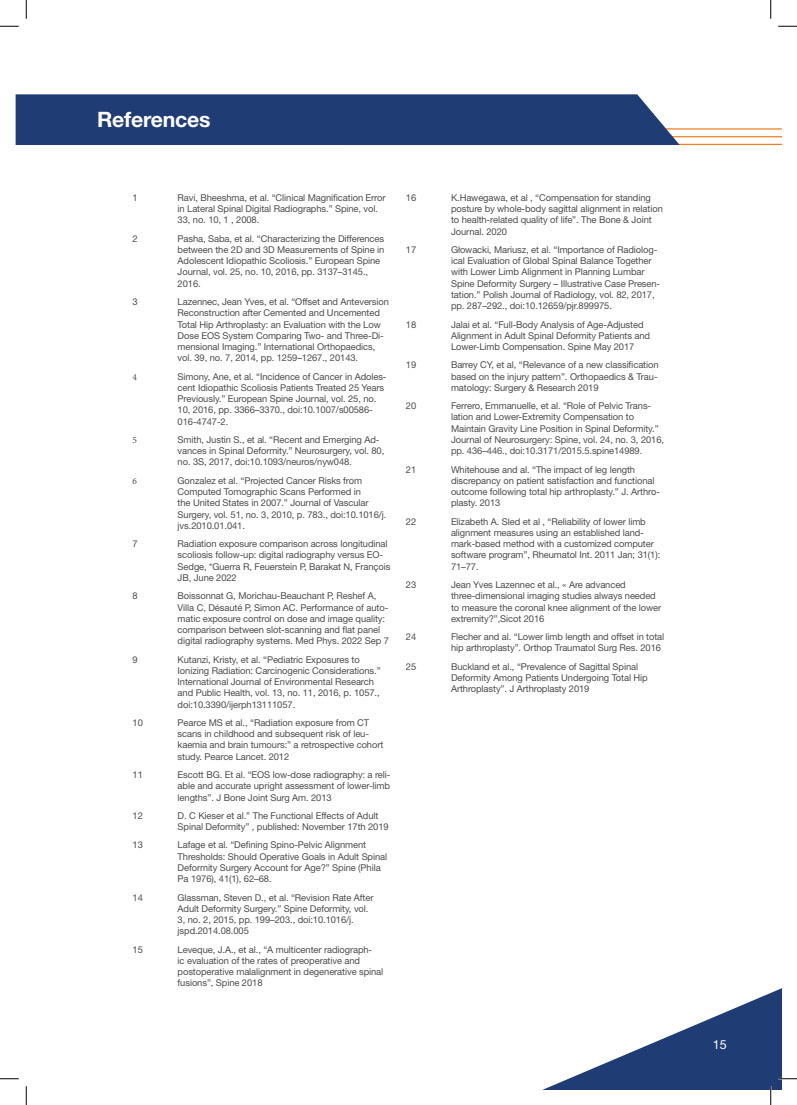
<style>
.page{position:relative;width:797px;height:1105px;background:#fff}
.page>*{position:absolute;margin:0;border:0;box-sizing:border-box;transform-origin:0 0}
.t1{font:700 21.25px "Helvetica Neue LT Std";letter-spacing:-.01em;color:#fff}
.t2{font:12.5px "Helvetica Neue LT Std";color:#fff}
.t3{font:9.38px/11.2px "Helvetica Neue LT Std";letter-spacing:-.01em;color:#4b4c4d}
.t4{font:9.38px "Minion Pro";color:#4b4c4d}
</style>
<div class="page">
<svg style="left:544px;top:988px;width:237px;height:101px"></svg>
<hr style="left:343px;top:144px;width:438px;height:1px;background:#ee8022">
<hr style="left:343px;top:136px;width:438px;height:1px;background:#ee8022">
<hr style="left:343px;top:128px;width:438px;height:2px;background:#ee8022">
<div style="left:16px;top:94px;width:663px;height:51px;background:#203c74"></div>
<svg style="left:0;top:25px;width:19px;height:2px"></svg>
<svg style="left:778px;top:25px;width:19px;height:2px"></svg>
<svg style="left:0;top:1078px;width:19px;height:1px"></svg>
<svg style="left:778px;top:1078px;width:19px;height:1px"></svg>
<svg style="left:25px;top:0;width:2px;height:19px"></svg>
<svg style="left:25px;top:1086px;width:2px;height:19px"></svg>
<svg style="left:770px;top:0;width:1px;height:19px"></svg>
<svg style="left:770px;top:1086px;width:1px;height:19px"></svg>
<h1 class="t1" style="left:97px;top:107px;width:115px">References</h1>
<p class="t3" style="left:133px;top:192px;width:7px">1</p>
<p class="t3" style="left:178px;top:192px;width:209px">Ravi, Bheeshma, et al. “Clinical Magnification Error in Lateral Spinal Digital Radiographs.” Spine, vol.<br>33, no. 10, 1 , 2008.</p>
<p class="t3" style="left:133px;top:233px;width:7px">2</p>
<p class="t3" style="left:178px;top:233px;width:208px">Pasha, Saba, et al. “Characterizing the Differences between the 2D and 3D Measurements of Spine in Adolescent Idiopathic Scoliosis.” European Spine Journal, vol. 25, no. 10, 2016, pp. 3137–3145., 2016.</p>
<p class="t3" style="left:133px;top:296px;width:7px">3</p>
<p class="t3" style="left:178px;top:296px;width:213px">Lazennec, Jean Yves, et al. “Offset and Anteversion Reconstruction after Cemented and Uncemented Total Hip Arthroplasty: an Evaluation with the Low Dose EOS System Comparing Two- and Three-Di&shy;mensional Imaging.” International Orthopaedics, vol. 39, no. 7, 2014, pp. 1259–1267., 20143.</p>
<p class="t4" style="left:133px;top:370px;width:6px">4</p>
<p class="t3" style="left:178px;top:370px;width:210px">Simony, Ane, et al. “Incidence of Cancer in Adoles&shy;cent Idiopathic Scoliosis Patients Treated 25 Years Previously.” European Spine Journal, vol. 25, no.<br>10, 2016, pp. 3366–3370., doi:10.1007/s00586- 016-4747-2.</p>
<p class="t4" style="left:133px;top:434px;width:6px">5</p>
<p class="t3" style="left:178px;top:434px;width:208px">Smith, Justin S., et al. “Recent and Emerging Ad&shy;vances in Spinal Deformity.” Neurosurgery, vol. 80, no. 3S, 2017, doi:10.1093/neuros/nyw048.</p>
<p class="t4" style="left:133px;top:474px;width:6px">6</p>
<p class="t3" style="left:178px;top:475px;width:210px">Gonzalez et al. “Projected Cancer Risks from Computed Tomographic Scans Performed in<br>the United States in 2007.” Journal of Vascular Surgery, vol. 51, no. 3, 2010, p. 783., doi:10.1016/j. jvs.2010.01.041.</p>
<p class="t3" style="left:133px;top:538px;width:7px">7</p>
<p class="t3" style="left:178px;top:538px;width:214px">Radiation exposure comparison across longitudinal scoliosis follow-up: digital radiography versus EO-Sedge, *Guerra R, Feuerstein P, Barakat N, François JB, June 2022</p>
<p class="t3" style="left:133px;top:590px;width:7px">8</p>
<p class="t3" style="left:178px;top:590px;width:213px">Boissonnat G, Morichau-Beauchant P, Reshef A, Villa C, Désauté P, Simon AC. Performance of auto&shy;matic exposure control on dose and image quality: comparison between slot-scanning and flat panel digital radiography systems. Med Phys. 2022 Sep 7</p>
<p class="t3" style="left:133px;top:653px;width:7px">9</p>
<p class="t3" style="left:178px;top:653px;width:204px">Kutanzi, Kristy, et al. “Pediatric Exposures to Ionizing Radiation: Carcinogenic Considerations.” International Journal of Environmental Research and Public Health, vol. 13, no. 11, 2016, p. 1057., doi:10.3390/ijerph13111057.</p>
<p class="t3" style="left:133px;top:717px;width:12px">10</p>
<p class="t3" style="left:178px;top:717px;width:207px">Pearce MS et al., “Radiation exposure from CT scans in childhood and subsequent risk of leu&shy;kaemia and brain tumours:” a retrospective cohort study. Pearce Lancet. 2012</p>
<p class="t3" style="left:133px;top:769px;width:12px">11</p>
<p class="t3" style="left:178px;top:769px;width:214px;text-align:justify">Escott BG. Et al. “EOS low-dose radiography: a reli&shy;able and accurate upright assessment of lower-limb lengths”. J Bone Joint Surg Am. 2013</p>
<p class="t3" style="left:133px;top:810px;width:12px">12</p>
<p class="t3" style="left:178px;top:810px;width:213px">D. C Kieser et al.” The Functional Effects of Adult<br>Spinal Deformity” , published: November 17th 2019</p>
<p class="t3" style="left:133px;top:839px;width:12px">13</p>
<p class="t3" style="left:178px;top:839px;width:211px">Lafage et al. “Defining Spino-Pelvic Alignment Thresholds: Should Operative Goals in Adult Spinal Deformity Surgery Account for Age?” Spine (Phila Pa 1976), 41(1), 62–68.</p>
<p class="t3" style="left:133px;top:891px;width:12px">14</p>
<p class="t3" style="left:178px;top:891px;width:197px">Glassman, Steven D., et al. “Revision Rate After Adult Deformity Surgery.” Spine Deformity, vol.<br>3, no. 2, 2015, pp. 199–203., doi:10.1016/j. jspd.2014.08.005</p>
<p class="t3" style="left:133px;top:943px;width:12px">15</p>
<p class="t3" style="left:178px;top:943px;width:207px">Leveque, J.A., et al., “A multicenter radiograph-<br>ic evaluation of the rates of preoperative and postoperative malalignment in degenerative spinal fusions”, Spine 2018</p>
<p class="t3" style="left:406px;top:192px;width:12px">16</p>
<p class="t3" style="left:451px;top:192px;width:213px">K.Hawegawa, et al , “Compensation for standing posture by whole-body sagittal alignment in relation to health-related quality of life”. The Bone &amp; Joint Journal. 2020</p>
<p class="t3" style="left:406px;top:244px;width:12px">17</p>
<p class="t3" style="left:451px;top:244px;width:211px">Głowacki, Mariusz, et al. “Importance of Radiolog&shy;ical Evaluation of Global Spinal Balance Together with Lower Limb Alignment in Planning Lumbar Spine Deformity Surgery – Illustrative Case Presen&shy;tation.” Polish Journal of Radiology, vol. 82, 2017, pp. 287–292., doi:10.12659/pjr.899975.</p>
<p class="t3" style="left:406px;top:318px;width:12px">18</p>
<p class="t3" style="left:451px;top:318px;width:200px">Jalai et al. “Full-Body Analysis of Age-Adjusted<br>Alignment in Adult Spinal Deformity Patients and<br>Lower-Limb Compensation. Spine May 2017</p>
<p class="t3" style="left:406px;top:359px;width:12px">19</p>
<p class="t3" style="left:451px;top:359px;width:209px;text-align:justify">Barrey CY, et al, “Relevance of a new classification based on the injury pattern”. Orthopaedics &amp; Trau&shy;matology: Surgery &amp; Research 2019</p>
<p class="t3" style="left:406px;top:400px;width:12px">20</p>
<p class="t3" style="left:451px;top:400px;width:214px">Ferrero, Emmanuelle, et al. “Role of Pelvic Trans&shy;lation and Lower-Extremity Compensation to Maintain Gravity Line Position in Spinal Deformity.” Journal of Neurosurgery: Spine, vol. 24, no. 3, 2016, pp. 436–446., doi:10.3171/2015.5.spine14989.</p>
<p class="t3" style="left:406px;top:463px;width:12px">21</p>
<p class="t3" style="left:451px;top:463px;width:210px">Whitehouse and al. “The impact of leg length discrepancy on patient satisfaction and functional outcome following total hip arthroplasty.” J. Arthro&shy;plasty. 2013</p>
<p class="t3" style="left:406px;top:516px;width:12px">22</p>
<p class="t3" style="left:451px;top:516px;width:211px">Elizabeth A. Sled et al , “Reliability of lower limb alignment measures using an established land&shy;mark-based method with a customized computer software program”, Rheumatol Int. 2011 Jan; 31(1):<br>71–77.</p>
<p class="t3" style="left:406px;top:579px;width:12px">23</p>
<p class="t3" style="left:451px;top:579px;width:212px">Jean Yves Lazennec et al., « Are advanced three-dimensional imaging studies always needed to measure the coronal knee alignment of the lower extremity?”,Sicot 2016</p>
<p class="t3" style="left:406px;top:631px;width:12px">24</p>
<p class="t3" style="left:451px;top:631px;width:215px">Flecher and al. “Lower limb length and offset in total hip arthroplasty”. Orthop Traumatol Surg Res. 2016</p>
<p class="t3" style="left:406px;top:661px;width:12px">25</p>
<p class="t3" style="left:451px;top:661px;width:198px">Buckland et al., “Prevalence of Sagittal Spinal<br>Deformity Among Patients Undergoing Total Hip<br>Arthroplasty”. J Arthroplasty 2019</p>
<h2 class="t2" style="left:713px;top:1037px;width:15px">15</h2>
</div>
